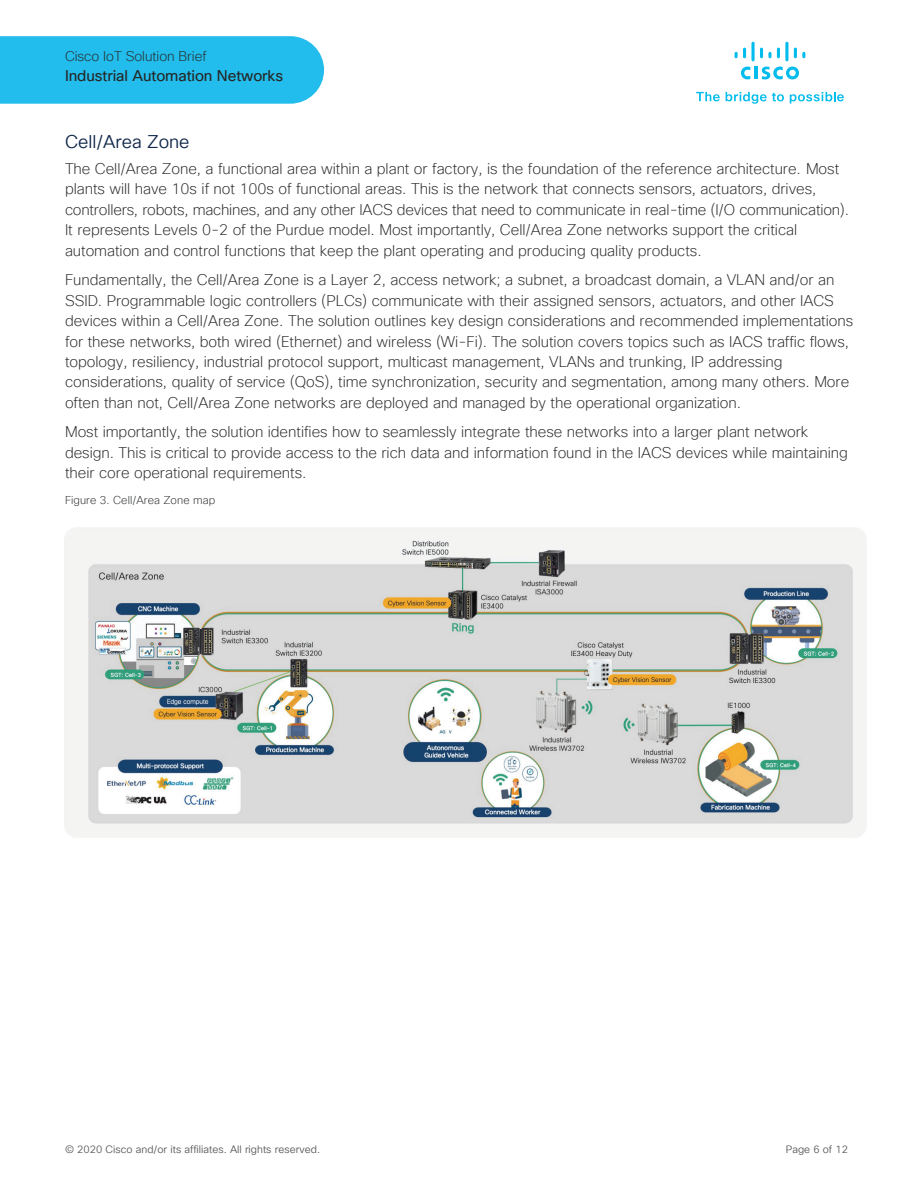
<style>
.page{position:relative;width:918px;height:1188px;background:#fff}
.page>*{position:absolute;margin:0;border:0;box-sizing:border-box;transform-origin:0 0}
.t1{font:18px "Cisco Sans TT Light";color:#11274b}
.t2{font:200 15.15px/20.4px "Cisco Sans TT";letter-spacing:-.005em;color:#252626}
.t3{font:15.15px "Cisco Sans TT";letter-spacing:-.005em;color:#252626}
.t4{font:200 13.65px "Cisco Sans TT";letter-spacing:-.005em;color:#252626}
.t5{font:200 11.1px "Cisco Sans TT";letter-spacing:.005em;color:#252626}
.t6{font:10.5px "Cisco Sans TT Light";letter-spacing:.005em;color:#58595b}
</style>
<div class="page">
<div style="left:0;top:36px;width:324px;height:68px;background:#22bdec"></div>
<svg style="left:696px;top:92px;width:24px;height:9px"></svg>
<svg style="left:726px;top:92px;width:58px;height:12px"></svg>
<svg style="left:790px;top:92px;width:54px;height:12px"></svg>
<svg style="left:741px;top:67px;width:58px;height:12px"></svg>
<svg style="left:735px;top:48px;width:11px;height:10px"></svg>
<svg style="left:751px;top:42px;width:4px;height:19px"></svg>
<svg style="left:760px;top:48px;width:20px;height:10px"></svg>
<hr style="left:785px;top:42px;width:3px;height:19px;background:#01bcec;border-radius:2px">
<svg style="left:794px;top:48px;width:11px;height:10px"></svg>
<img style="left:64px;top:527px;width:803px;height:311px">
<p class="t4" style="left:65px;top:48px;width:143px">Cisco IoT Solution Brief</p>
<p class="t3" style="left:65px;top:66px;width:220px">Industrial Automation Networks</p>
<p class="t1" style="left:65px;top:130px;width:126px">Cell/Area Zone</p>
<p class="t2" style="left:65px;top:159px;width:786px">The Cell/Area Zone, a functional area within a plant or factory, is the foundation of the reference architecture. Most plants will have 10s if not 100s of functional areas. This is the network that connects sensors, actuators, drives, controllers, robots, machines, and any other IACS devices that need to communicate in real-time (I/O communication).<br>It represents Levels 0-2 of the Purdue model. Most importantly, Cell/Area Zone networks support the critical automation and control functions that keep the plant operating and producing quality products.</p>
<p class="t2" style="left:65px;top:270px;width:790px">Fundamentally, the Cell/Area Zone is a Layer 2, access network; a subnet, a broadcast domain, a VLAN and/or an SSID. Programmable logic controllers (PLCs) communicate with their assigned sensors, actuators, and other IACS devices within a Cell/Area Zone. The solution outlines key design considerations and recommended implementations for these networks, both wired (Ethernet) and wireless (Wi-Fi). The solution covers topics such as IACS traffic flows, topology, resiliency, industrial protocol support, multicast management, VLANs and trunking, IP addressing considerations, quality of service (QoS), time synchronization, security and segmentation, among many others. More often than not, Cell/Area Zone networks are deployed and managed by the operational organization.</p>
<p class="t2" style="left:65px;top:422px;width:784px">Most importantly, the solution identifies how to seamlessly integrate these networks into a larger plant network design. This is critical to provide access to the rich data and information found in the IACS devices while maintaining their core operational requirements.</p>
<p class="t5" style="left:65px;top:493px;width:152px">Figure 3. Cell/Area Zone map</p>
<p class="t6" style="left:65px;top:1143px;width:257px">© 2020 Cisco and/or its affiliates. All rights reserved.</p>
<p class="t6" style="left:786px;top:1143px;width:64px">Page 6 of 12</p>
</div>
